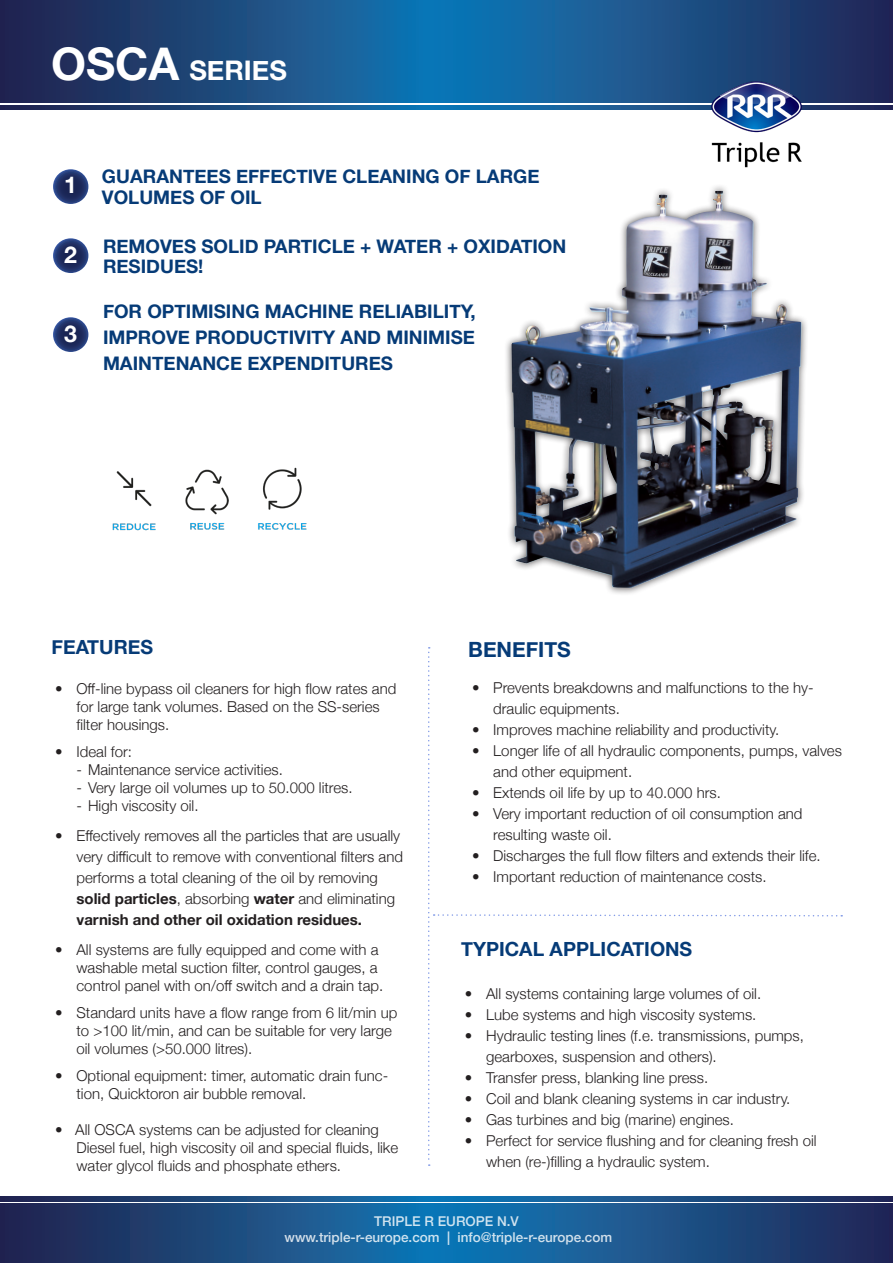
<style>
.page{position:relative;width:893px;height:1263px;background:#fff}
.page>*{position:absolute;margin:0;border:0;box-sizing:border-box;transform-origin:0 0}
.t1{font:700 27px "Helvetica Neue";color:#fff}
.t2{font:700 23.1px "Helvetica Neue";color:#fff}
.t3{font:700 21px "Helvetica Neue";color:#063b77}
.t4{font:700 19.5px "Helvetica Neue";color:#063b77}
.t5{font:700 18.75px/20.4px "Helvetica Neue";color:#063b77}
.t6{font:300 15px/21px "Helvetica Neue";color:#231f20}
.t7{font:500 13.5px/16.2px "Helvetica Neue";color:#fff;text-align:center}
.s1{font-size:45px}
.s2{font-weight:700}
</style>
<div class="page">
<div style="left:504px;top:183px;width:305px;height:412px;background:#231f20;opacity:.75"></div>
<img style="left:608px;top:191px;width:110px;height:119px">
<svg style="left:0;top:0;width:893px;height:103px;background:#1a4e83"></svg>
<svg style="left:0;top:105px;width:893px;height:5px;background:#1a4f85"></svg>
<img style="left:702px;top:72px;width:109px;height:96px">
<svg style="left:0;top:1204px;width:893px;height:59px;background:#1a4d83"></svg>
<svg style="left:0;top:1197px;width:893px;height:4px;background:#1a4d83"></svg>
<svg style="left:53px;top:169px;width:35px;height:35px"></svg>
<svg style="left:53px;top:238px;width:35px;height:35px"></svg>
<svg style="left:53px;top:317px;width:35px;height:35px"></svg>
<img style="left:112px;top:467px;width:195px;height:64px">
<p class="t1" style="left:51px;top:49px;width:237px"><span class="s1">OSCA</span> SERIES</p>
<p class="t2" style="left:64px;top:167px;width:14px">1</p>
<p class="t2" style="left:64px;top:236px;width:14px">2</p>
<p class="t2" style="left:64px;top:315px;width:14px">3</p>
<p class="t5" style="left:102px;top:167px;width:439px">GUARANTEES EFFECTIVE CLEANING OF LARGE<br>VOLUMES OF OIL</p>
<p class="t5" style="left:103px;top:236px;width:465px">REMOVES SOLID PARTICLE + WATER + OXIDATION<br>RESIDUES!</p>
<p class="t5" style="left:103px;top:299px;width:374px;line-height:25.8px;text-align:justify">FOR OPTIMISING MACHINE RELIABILITY, IMPROVE PRODUCTIVITY AND MINIMISE MAINTENANCE EXPENDITURES</p>
<p class="t4" style="left:52px;top:632px;width:103px">FEATURES</p>
<p class="t6" style="left:77px;top:678px;width:321px;line-height:18px;text-indent:-21px">• Off-line bypass oil cleaners for high flow rates and for large tank volumes. Based on the SS-series filter housings.</p>
<p class="t6" style="left:55px;top:740px;width:78px">• Ideal for:</p>
<p class="t6" style="left:77px;top:758px;width:208px">- Maintenance service activities.</p>
<p class="t6" style="left:77px;top:776px;width:278px">- Very large oil volumes up to 50.000 litres.</p>
<p class="t6" style="left:77px;top:794px;width:124px">- High viscosity oil.</p>
<p class="t6" style="left:77px;top:824px;width:328px;text-indent:-21px">• Effectively removes all the particles that are usually very difficult to remove with conventional filters and performs a total cleaning of the oil by removing <span class="s2">solid particles</span>, absorbing <span class="s2">water</span> and eliminating <span class="s2">varnish and other oil oxidation residues.</span></p>
<p class="t6" style="left:77px;top:939px;width:308px;line-height:18px;text-indent:-21px">• All systems are fully equipped and come with a washable metal suction filter, control gauges, a control panel with on/off switch and a drain tap.</p>
<p class="t6" style="left:77px;top:1002px;width:322px;line-height:18px;text-indent:-21px">• Standard units have a flow range from 6 lit/min up to &gt;100 lit/min, and can be suitable for very large oil volumes (&gt;50.000 litres).</p>
<p class="t6" style="left:77px;top:1065px;width:313px;line-height:18px;text-indent:-21px">• Optional equipment: timer, automatic drain func&shy;tion, Quicktoron air bubble removal.</p>
<p class="t6" style="left:77px;top:1119px;width:323px;line-height:18px;text-indent:-21px">• All OSCA systems can be adjusted for cleaning<br>Diesel fuel, high viscosity oil and special fluids, like water glycol fluids and phosphate ethers.</p>
<p class="t3" style="left:468px;top:633px;width:104px">BENEFITS</p>
<p class="t6" style="left:493px;top:676px;width:322px;text-indent:-21px">• Prevents breakdowns and malfunctions to the hy&shy;draulic equipments.</p>
<p class="t6" style="left:472px;top:718px;width:309px">• Improves machine reliability and productivity.</p>
<p class="t6" style="left:493px;top:739px;width:350px;text-indent:-21px">• Longer life of all hydraulic components, pumps, valves and other equipment.</p>
<p class="t6" style="left:472px;top:781px;width:250px">• Extends oil life by up to 40.000 hrs.</p>
<p class="t6" style="left:493px;top:802px;width:311px;text-indent:-21px">• Very important reduction of oil consumption and resulting waste oil.</p>
<p class="t6" style="left:472px;top:844px;width:350px">• Discharges the full flow filters and extends their life.</p>
<p class="t6" style="left:472px;top:865px;width:296px">• Important reduction of maintenance costs.</p>
<p class="t4" style="left:461px;top:934px;width:233px">TYPICAL APPLICATIONS</p>
<p class="t6" style="left:465px;top:982px;width:298px">• All systems containing large volumes of oil.</p>
<p class="t6" style="left:465px;top:1003px;width:293px">• Lube systems and high viscosity systems.</p>
<p class="t6" style="left:486px;top:1024px;width:319px;text-indent:-21px">• Hydraulic testing lines (f.e. transmissions, pumps, gearboxes, suspension and others).</p>
<p class="t6" style="left:465px;top:1066px;width:245px">• Transfer press, blanking line press.</p>
<p class="t6" style="left:465px;top:1087px;width:327px">• Coil and blank cleaning systems in car industry.</p>
<p class="t6" style="left:465px;top:1108px;width:271px">• Gas turbines and big (marine) engines.</p>
<p class="t6" style="left:486px;top:1129px;width:332px;text-indent:-21px">• Perfect for service flushing and for cleaning fresh oil when (re-)filling a hydraulic system.</p>
<p class="t7" style="left:284px;top:1212px;width:329px">TRIPLE R EUROPE N.V<br>www.triple-r-europe.com | info@triple-r-europe.com</p>
</div>
